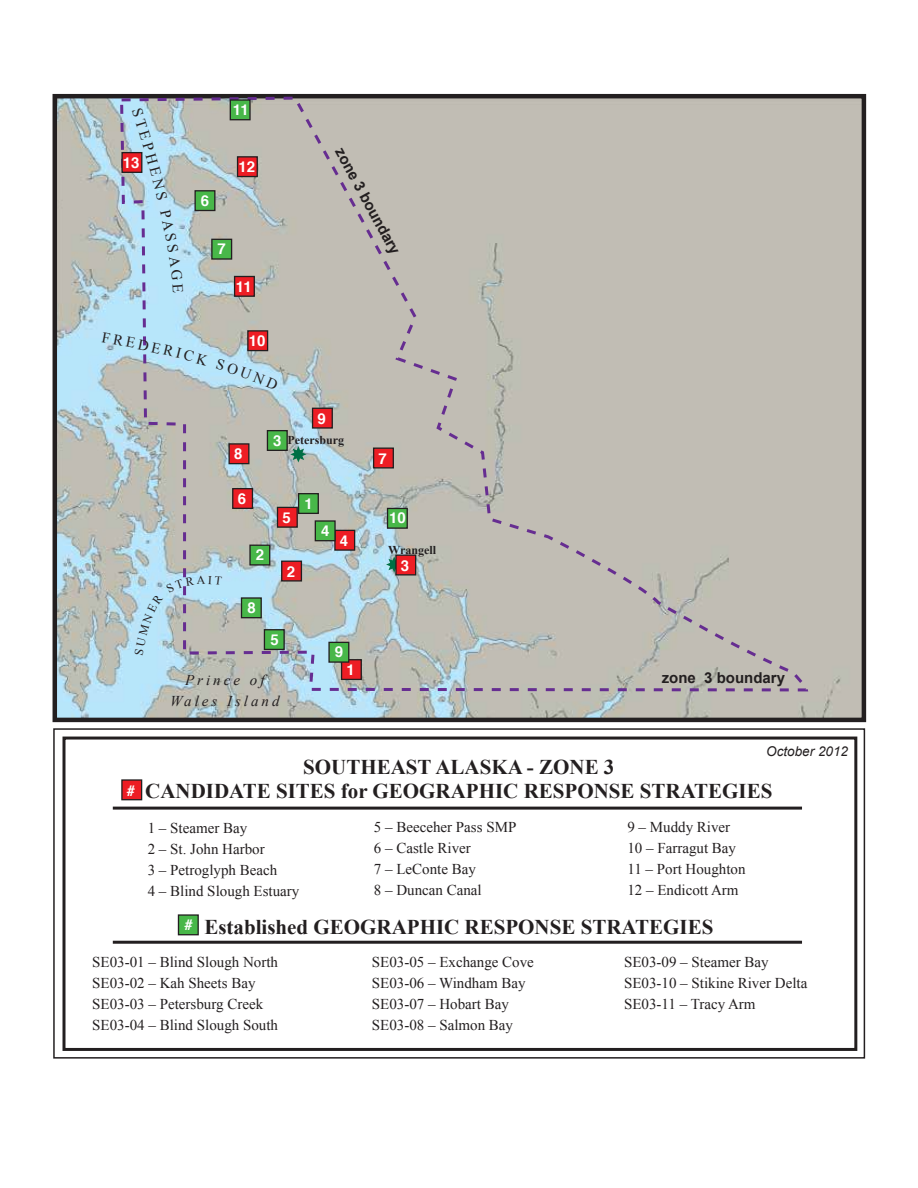
<style>
.page{position:relative;width:918px;height:1188px;background:#fff}
.page>*{position:absolute;margin:0;border:0;box-sizing:border-box;transform-origin:0 0}
.t1{font:700 21px/24px "Times New Roman";color:#231f20;text-align:center}
.t2{font:15px/21px "Times New Roman";color:#231f20}
.t3{font:700 15px "Helvetica";color:#fff}
.t4{font:700 15px "Arial";color:#231f20}
.t5{font:italic 15px/21px "Times New Roman";letter-spacing:.2em;color:#231f20;text-align:center}
.t6{font:italic 13.5px "Arial";color:#231f20}
.t7{font:700 12px "Times New Roman";color:#231f20}
</style>
<div class="page">
<img style="left:58px;top:99px;width:803px;height:618px">
<div style="left:53px;top:94px;width:813px;height:628px;border:4px solid #231f20"></div>
<svg style="left:119px;top:95px;width:691px;height:598px;background:#bcbcb7"></svg>
<svg style="left:290px;top:446px;width:16px;height:16px"></svg>
<svg style="left:386px;top:556px;width:9px;height:17px"></svg>
<div style="left:230px;top:99px;width:21px;height:21px;background:#48b749;border:1px solid #231f20"></div>
<div style="left:237px;top:156px;width:21px;height:21px;background:#ed1d24;border:1px solid #231f20"></div>
<div style="left:121px;top:152px;width:21px;height:21px;background:#ed1d24;border:1px solid #231f20"></div>
<div style="left:234px;top:276px;width:21px;height:21px;background:#ed1d24;border:1px solid #231f20"></div>
<div style="left:247px;top:330px;width:21px;height:21px;background:#ed1d24;border:1px solid #231f20"></div>
<div style="left:312px;top:408px;width:21px;height:21px;background:#ed1d24;border:1px solid #231f20"></div>
<div style="left:228px;top:443px;width:21px;height:21px;background:#ed1d24;border:1px solid #231f20"></div>
<div style="left:232px;top:488px;width:21px;height:21px;background:#ed1d24;border:1px solid #231f20"></div>
<div style="left:277px;top:507px;width:21px;height:21px;background:#ed1d24;border:1px solid #231f20"></div>
<div style="left:334px;top:530px;width:21px;height:21px;background:#ed1d24;border:1px solid #231f20"></div>
<div style="left:373px;top:448px;width:21px;height:21px;background:#ed1d24;border:1px solid #231f20"></div>
<div style="left:395px;top:555px;width:21px;height:21px;background:#ed1d24;border:1px solid #231f20"></div>
<div style="left:341px;top:659px;width:21px;height:21px;background:#ed1d24;border:1px solid #231f20"></div>
<div style="left:281px;top:561px;width:21px;height:21px;background:#ed1d24;border:1px solid #231f20"></div>
<div style="left:194px;top:190px;width:21px;height:21px;background:#48b749;border:1px solid #231f20"></div>
<div style="left:211px;top:239px;width:21px;height:21px;background:#48b749;border:1px solid #231f20"></div>
<div style="left:267px;top:430px;width:21px;height:21px;background:#48b749;border:1px solid #231f20"></div>
<div style="left:249px;top:545px;width:21px;height:21px;background:#48b749;border:1px solid #231f20"></div>
<div style="left:298px;top:493px;width:21px;height:21px;background:#48b749;border:1px solid #231f20"></div>
<div style="left:315px;top:520px;width:21px;height:21px;background:#48b749;border:1px solid #231f20"></div>
<div style="left:387px;top:508px;width:21px;height:21px;background:#48b749;border:1px solid #231f20"></div>
<div style="left:264px;top:629px;width:21px;height:21px;background:#48b749;border:1px solid #231f20"></div>
<div style="left:241px;top:597px;width:21px;height:21px;background:#48b749;border:1px solid #231f20"></div>
<div style="left:328px;top:642px;width:21px;height:21px;background:#48b749;border:1px solid #231f20"></div>
<div style="left:53px;top:728px;width:812px;height:331px;background:#fff;border:2px solid #231f20"></div>
<div style="left:63px;top:737px;width:794px;height:314px;background:#fff;border:3px solid #231f20"></div>
<hr style="left:113px;top:941px;width:689px;height:3px;background:#231f20">
<hr style="left:113px;top:807px;width:689px;height:3px;background:#231f20">
<div style="left:121px;top:779px;width:21px;height:21px;background:#ed1d24;border:1px solid #231f20"></div>
<div style="left:178px;top:914px;width:21px;height:21px;background:#48b749;border:1px solid #231f20"></div>
<svg style="left:101px;top:332px;width:108px;height:34px;background:#b5dcef"></svg>
<svg style="left:216px;top:359px;width:63px;height:31px;background:#b7dbeb"></svg>
<svg style="left:132px;top:108px;width:36px;height:93px;background:#b7cddc"></svg>
<div style="left:160px;top:209px;width:23px;height:84px;background:#b7e6fa"></div>
<svg style="left:135px;top:576px;width:87px;height:79px;background:#b6ced9"></svg>
<p class="t3" style="left:123px;top:151px;width:18px">13</p>
<p class="t3" style="left:233px;top:98px;width:17px">11</p>
<p class="t3" style="left:201px;top:188px;width:10px">6</p>
<p class="t3" style="left:238px;top:155px;width:18px">12</p>
<p class="t3" style="left:217px;top:237px;width:10px">7</p>
<p class="t3" style="left:236px;top:275px;width:17px">11</p>
<p class="t3" style="left:249px;top:329px;width:18px">10</p>
<p class="t4" style="left:348px;top:144px;width:121px;rotate:61deg">zone 3 boundary</p>
<p class="t3" style="left:318px;top:406px;width:10px">9</p>
<p class="t3" style="left:234px;top:442px;width:10px">8</p>
<p class="t3" style="left:238px;top:487px;width:10px">6</p>
<p class="t3" style="left:273px;top:428px;width:10px">3</p>
<p class="t7" style="left:288px;top:432px;width:58px">Petersburg</p>
<p class="t3" style="left:256px;top:543px;width:10px">2</p>
<p class="t3" style="left:283px;top:506px;width:10px">5</p>
<p class="t3" style="left:304px;top:491px;width:10px">1</p>
<p class="t3" style="left:287px;top:559px;width:10px">2</p>
<p class="t3" style="left:321px;top:519px;width:10px">4</p>
<p class="t3" style="left:340px;top:529px;width:10px">4</p>
<p class="t3" style="left:247px;top:596px;width:10px">8</p>
<p class="t3" style="left:270px;top:627px;width:10px">5</p>
<p class="t3" style="left:335px;top:640px;width:10px">9</p>
<p class="t3" style="left:379px;top:446px;width:10px">7</p>
<p class="t3" style="left:389px;top:506px;width:18px">10</p>
<p class="t7" style="left:388px;top:542px;width:49px">Wrangell</p>
<p class="t3" style="left:401px;top:553px;width:10px">3</p>
<p class="t5" style="left:170px;top:669px;width:111px">Prince of<br>Wales Island</p>
<p class="t3" style="left:347px;top:658px;width:10px">1</p>
<p class="t4" style="left:662px;top:668px;width:125px">zone 3 boundary</p>
<p class="t6" style="left:766px;top:743px;width:83px">October 2012</p>
<p class="t3" style="left:127px;top:778px;width:10px">#</p>
<h1 class="t1" style="left:145px;top:755px;width:629px">SOUTHEAST ALASKA - ZONE 3<br>CANDIDATE SITES for GEOGRAPHIC RESPONSE STRATEGIES</h1>
<p class="t2" style="left:148px;top:817px;width:153px">1 – Steamer Bay<br>2 – St. John Harbor<br>3 – Petroglyph Beach<br>4 – Blind Slough Estuary</p>
<p class="t2" style="left:374px;top:816px;width:144px">5 – Beeceher Pass SMP<br>6 – Castle River<br>7 – LeConte Bay<br>8 – Duncan Canal</p>
<p class="t2" style="left:627px;top:816px;width:120px">9 – Muddy River<br>10 – Farragut Bay<br>11 – Port Houghton<br>12 – Endicott Arm</p>
<p class="t3" style="left:184px;top:913px;width:10px">#</p>
<h1 class="t1" style="left:204px;top:915px;width:510px">Established GEOGRAPHIC RESPONSE STRATEGIES</h1>
<p class="t2" style="left:92px;top:951px;width:187px">SE03-01 – Blind Slough North<br>SE03-02 – Kah Sheets Bay<br>SE03-03 – Petersburg Creek<br>SE03-04 – Blind Slough South</p>
<p class="t2" style="left:372px;top:951px;width:164px">SE03-05 – Exchange Cove<br>SE03-06 – Windham Bay<br>SE03-07 – Hobart Bay<br>SE03-08 – Salmon Bay</p>
<p class="t2" style="left:624px;top:951px;width:185px">SE03-09 – Steamer Bay<br>SE03-10 – Stikine River Delta<br>SE03-11 – Tracy Arm</p>
</div>
